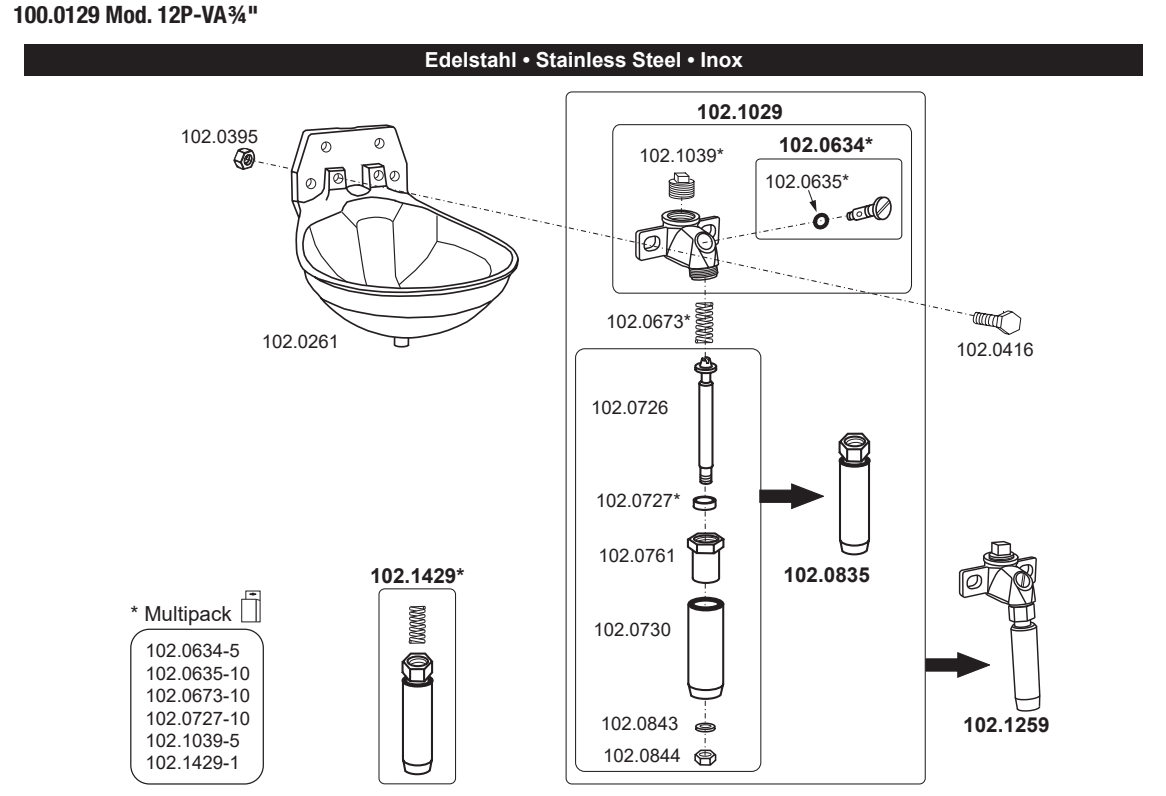
<style>
.page{position:relative;width:1166px;height:796px;background:#fff}
.page>*{position:absolute;margin:0;border:0;box-sizing:border-box;transform-origin:0 0}
.Produkt_Kopfzeile{font:700 condensed 24px "Helvetica Neue LTW1 G";color:#231f20}
.t1{font:700 20.7px/32.1px "Arial";color:#231f20}
.t2{font:700 20.7px "Arial";color:#fff}
.t3{font:20.7px "Arial";color:#231f20}
.t4{font:18.6px/22.2px "Arial";color:#231f20}
</style>
<div class="page">
<div style="left:25px;top:44px;width:1117px;height:32px;background:#231f20"></div>
<svg style="left:233px;top:147px;width:55px;height:23px"></svg>
<svg style="left:612px;top:124px;width:300px;height:170px"></svg>
<div style="left:130px;top:628px;width:134px;height:156px;border:1px solid #231f20;border-radius:19px"></div>
<svg style="left:241px;top:590px;width:20px;height:32px"></svg>
<svg style="left:290px;top:124px;width:229px;height:215px"></svg>
<svg style="left:308px;top:201px;width:184px;height:88px"></svg>
<div style="left:306px;top:178px;width:10px;height:11px;border:1px solid #231f20;border-radius:50%"></div>
<svg style="left:306px;top:178px;width:5px;height:9px"></svg>
<div style="left:321px;top:141px;width:10px;height:11px;border:1px solid #231f20;border-radius:50%"></div>
<svg style="left:321px;top:141px;width:5px;height:9px"></svg>
<div style="left:374px;top:138px;width:10px;height:10px;border:1px solid #231f20;border-radius:50%"></div>
<svg style="left:375px;top:138px;width:5px;height:8px"></svg>
<div style="left:389px;top:171px;width:10px;height:10px;border:1px solid #231f20;border-radius:50%"></div>
<svg style="left:390px;top:170px;width:5px;height:9px"></svg>
<div style="left:373px;top:170px;width:10px;height:11px;border:1px solid #231f20;border-radius:50%"></div>
<div style="left:333px;top:173px;width:10px;height:11px;border:1px solid #231f20;border-radius:50%"></div>
<svg style="left:334px;top:164px;width:45px;height:28px"></svg>
<svg style="left:393px;top:337px;width:17px;height:11px"></svg>
<svg style="left:924px;top:540px;width:117px;height:172px"></svg>
<svg style="left:401px;top:652px;width:33px;height:123px"></svg>
<div style="left:378px;top:588px;width:78px;height:195px;border:1px solid #231f20;border-radius:6px"></div>
<svg style="left:408px;top:605px;width:18px;height:39px"></svg>
<svg style="left:634px;top:171px;width:257px;height:595px"></svg>
<svg style="left:972px;top:310px;width:49px;height:25px"></svg>
<p class="Produkt_Kopfzeile" style="left:13px;top:0;width:247px">100.0129 Mod. 12P-VA¾"</p>
<p class="t4" style="left:180px;top:125px;width:79px">102.0395</p>
<p class="t2" style="left:425px;top:45px;width:319px">Edelstahl • Stainless Steel • Inox</p>
<p class="t1" style="left:778px;top:96px;width:96px;text-indent:-82px">102.1029<br>102.0634*</p>
<p class="t4" style="left:639px;top:144px;width:86px">102.1039*</p>
<p class="t4" style="left:764px;top:170px;width:86px">102.0635*</p>
<p class="t4" style="left:261px;top:330px;width:79px">102.0261</p>
<p class="t3" style="left:130px;top:599px;width:103px">* Multipack</p>
<p class="t4" style="left:145px;top:639px;width:106px">102.0634-5<br>102.0635-10<br>102.0673-10<br>102.0727-10<br>102.1039-5<br>102.1429-1</p>
<p class="t1" style="left:370px;top:560px;width:96px">102.1429*</p>
<p class="t4" style="left:606px;top:310px;width:86px">102.0673*</p>
<p class="t4" style="left:591px;top:396px;width:79px">102.0726</p>
<p class="t4" style="left:595px;top:488px;width:86px">102.0727*</p>
<p class="t4" style="left:598px;top:543px;width:79px">102.0761</p>
<p class="t4" style="left:593px;top:618px;width:79px">102.0730</p>
<p class="t4" style="left:600px;top:707px;width:82px;line-height:31.2px">102.0843<br>102.0844</p>
<p class="t1" style="left:783px;top:558px;width:88px">102.0835</p>
<p class="t4" style="left:956px;top:338px;width:79px">102.0416</p>
<p class="t1" style="left:962px;top:708px;width:88px">102.1259</p>
</div>
